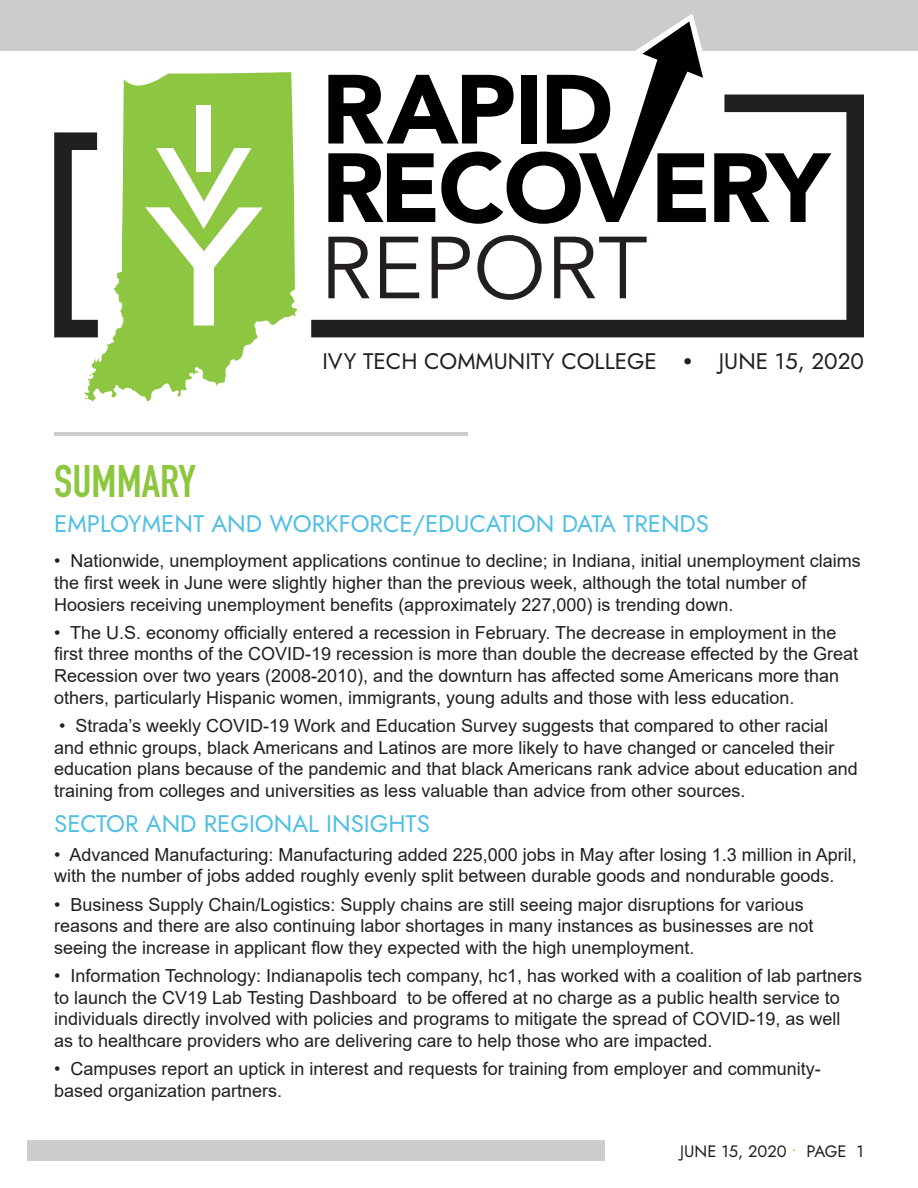
<style>
.page{position:relative;width:918px;height:1188px;background:#fff}
.page>*{position:absolute;margin:0;border:0;box-sizing:border-box;transform-origin:0 0}
.t1{font:45px "DIN Engschrift Std";color:#8dc63f}
.t2{font:24px "Jost";color:#51bfe2}
.t3{font:22.5px "Jost";color:#231f20}
.t4{font:18px/21.6px "Arial";color:#231f20}
.t5{font:16.5px "Jost";color:#231f20}
.s1{font-family:"Arial";font-weight:700}
.s2{color:#8dc63f}
</style>
<div class="page">
<div style="left:27px;top:1140px;width:578px;height:21px;background:#ccc"></div>
<hr style="left:54px;top:432px;width:414px;height:3px;background:#ccc">
<div style="left:0;top:0;width:918px;height:51px;background:#cdcccb"></div>
<svg style="left:311px;top:95px;width:553px;height:242px"></svg>
<svg style="left:54px;top:132px;width:30px;height:205px"></svg>
<svg style="left:84px;top:72px;width:213px;height:330px;fill:#8dc640"></svg>
<svg style="left:145px;top:148px;width:118px;height:178px"></svg>
<div style="left:197px;top:106px;width:14px;height:66px;background:#fff"></div>
<svg style="left:328px;top:14px;width:503px;height:215px"></svg>
<svg style="left:328px;top:237px;width:42px;height:61px"></svg>
<svg style="left:380px;top:237px;width:39px;height:61px"></svg>
<svg style="left:432px;top:237px;width:38px;height:61px"></svg>
<svg style="left:477px;top:235px;width:65px;height:65px"></svg>
<svg style="left:554px;top:237px;width:93px;height:61px"></svg>
<p class="t3" style="left:322px;top:346px;width:543px">IVY TECH COMMUNITY COLLEGE <span class="s1">•</span> JUNE 15, 2020</p>
<p class="t1" style="left:54px;top:455px;width:143px">SUMMARY</p>
<p class="t2" style="left:54px;top:508px;width:656px">EMPLOYMENT AND WORKFORCE/EDUCATION DATA TRENDS</p>
<p class="t4" style="left:54px;top:550px;width:808px">• Nationwide, unemployment applications continue to decline; in Indiana, initial unemployment claims the first week in June were slightly higher than the previous week, although the total number of<br>Hoosiers receiving unemployment benefits (approximately 227,000) is trending down.</p>
<p class="t4" style="left:54px;top:622px;width:805px">• The U.S. economy officially entered a recession in February. The decrease in employment in the first three months of the COVID-19 recession is more than double the decrease effected by the Great Recession over two years (2008-2010), and the downturn has affected some Americans more than others, particularly Hispanic women, immigrants, young adults and those with less education.</p>
<p class="t4" style="left:54px;top:715px;width:805px">• Strada’s weekly COVID-19 Work and Education Survey suggests that compared to other racial<br>and ethnic groups, black Americans and Latinos are more likely to have changed or canceled their education plans because of the pandemic and that black Americans rank advice about education and training from colleges and universities as less valuable than advice from other sources.</p>
<p class="t2" style="left:54px;top:808px;width:377px">SECTOR AND REGIONAL INSIGHTS</p>
<p class="t4" style="left:54px;top:843px;width:804px">• Advanced Manufacturing: Manufacturing added 225,000 jobs in May after losing 1.3 million in April, with the number of jobs added roughly evenly split between durable goods and nondurable goods.</p>
<p class="t4" style="left:54px;top:893px;width:761px">• Business Supply Chain/Logistics: Supply chains are still seeing major disruptions for various reasons and there are also continuing labor shortages in many instances as businesses are not seeing the increase in applicant flow they expected with the high unemployment.</p>
<p class="t4" style="left:54px;top:965px;width:810px">• Information Technology: Indianapolis tech company, hc1, has worked with a coalition of lab partners to launch the CV19 Lab Testing Dashboard to be offered at no charge as a public health service to individuals directly involved with policies and programs to mitigate the spread of COVID-19, as well as to healthcare providers who are delivering care to help those who are impacted.</p>
<p class="t4" style="left:54px;top:1058px;width:768px">• Campuses report an uptick in interest and requests for training from employer and community&shy;based organization partners.</p>
<p class="t5" style="left:680px;top:1140px;width:185px">JUNE 15, 2020 <span class="s2">•</span> PAGE 1</p>
</div>
